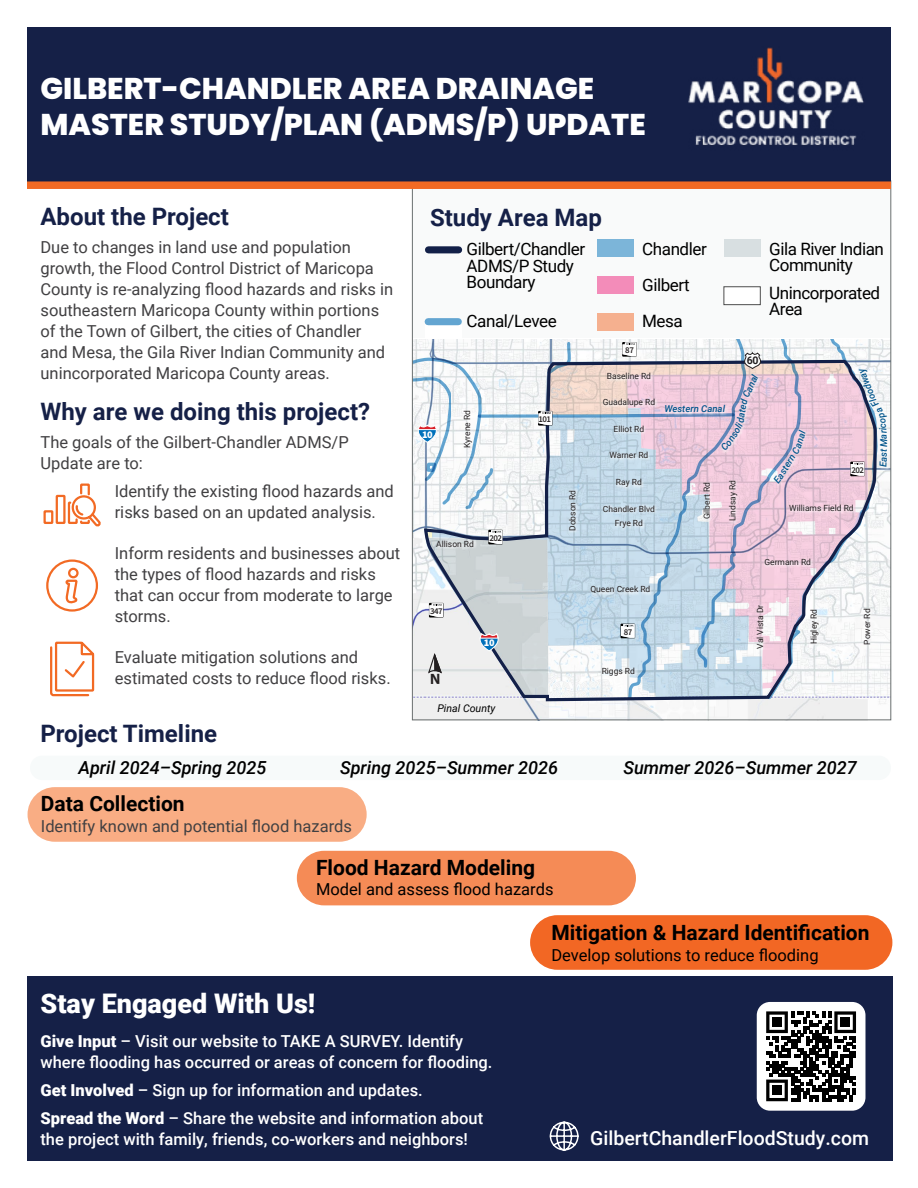
<style>
.page{position:relative;width:918px;height:1188px;background:#fff}
.page>*{position:absolute;margin:0;border:0;box-sizing:border-box;transform-origin:0 0}
.t1{font:800 30px/36px "Poppins";color:#fff}
.t2{font:900 27px "Roboto";color:#fff}
.t3{font:700 24px "Roboto";color:#152047}
.t4{font:700 21px "Roboto";color:#000}
.t5{font:500 19.5px "Roboto";color:#fff}
.t6{font:italic 500 18px "Roboto";color:#000}
.t7{font:17.1px/16.5px "Roboto";letter-spacing:-.025em;color:#000}
.t8{font:16.5px/21px "Roboto";color:#414042}
.t9{font:500 16.5px/21px "Roboto";color:#fff}
.t10{font:16.5px "Roboto";color:#000}
.t11{font:12px/11.6px "Roboto";letter-spacing:-.025em;color:#000}
.t12{font:italic 10.65px "Roboto";color:#000}
.t13{font:700 10.5px "Roboto";color:#231f20}
.t14{font:900 10.35px "Source Sans Pro";color:#fff}
.t15{font:italic 500 9.6px "Roboto";color:#00548b}
.t16{font:600 8.85px "Source Sans Pro";letter-spacing:-.05em;color:#231f20}
.t17{font:8.4px "Roboto";color:#231f20}
.s1{font-weight:900}
</style>
<div class="page">
<div style="left:30px;top:756px;width:861px;height:24px;background:#f7fafa;border-radius:12px"></div>
<div style="left:28px;top:787px;width:339px;height:55px;background:#f9ad84;border-radius:27px"></div>
<div style="left:297px;top:851px;width:339px;height:54px;background:#f58b56;border-radius:27px"></div>
<div style="left:530px;top:915px;width:362px;height:55px;background:#f26724;border-radius:27px"></div>
<div style="left:27px;top:976px;width:865px;height:184px;background:#152047"></div>
<div style="left:412px;top:157px;width:479px;height:181px;background:#f9fafa"></div>
<div style="left:425px;top:325px;width:37px;height:14px;background:#fff"></div>
<div style="left:597px;top:239px;width:36px;height:18px;background:#7cb5d9"></div>
<div style="left:597px;top:276px;width:36px;height:18px;background:#f38cb9"></div>
<div style="left:597px;top:313px;width:36px;height:18px;background:#f5b08f"></div>
<div style="left:724px;top:239px;width:36px;height:18px;background:#d8dfe1"></div>
<div style="left:724px;top:287px;width:36px;height:18px;background:#fff"></div>
<div style="left:724px;top:287px;width:36px;height:18px;border:1px solid #4d4d4d"></div>
<div style="left:428px;top:246px;width:31px;height:7px;background:#132048"></div>
<div style="left:428px;top:318px;width:30px;height:7px;background:#66a9d5"></div>
<img style="left:414px;top:340px;width:475px;height:378px">
<img style="left:887px;top:360px;width:2px;height:123px">
<svg style="left:43px;top:483px;width:58px;height:44px"></svg>
<svg style="left:46px;top:559px;width:52px;height:53px"></svg>
<svg style="left:50px;top:641px;width:45px;height:56px"></svg>
<div style="left:755px;top:1000px;width:112px;height:113px;background:#fff;border-radius:15px"></div>
<svg style="left:766px;top:1011px;width:90px;height:90px"></svg>
<div style="left:772px;top:1018px;width:10px;height:9px;background:#000"></div>
<div style="left:841px;top:1018px;width:9px;height:9px;background:#000"></div>
<div style="left:772px;top:1086px;width:10px;height:9px;background:#000"></div>
<div style="left:753px;top:998px;width:116px;height:116px;border:4px solid #152047;border-radius:15px"></div>
<div style="left:27px;top:27px;width:864px;height:158px;background:#152047"></div>
<div style="left:27px;top:181px;width:864px;height:8px;background:#f26a24"></div>
<svg style="left:549px;top:1121px;width:30px;height:30px"></svg>
<img style="left:688px;top:47px;width:176px;height:98px">
<svg style="left:413px;top:339px;width:474px;height:361px"></svg>
<h1 class="t1" style="left:40px;top:71px;width:607px">GILBERT-CHANDLER AREA DRAINAGE<br>MASTER STUDY/PLAN (ADMS/P) UPDATE</h1>
<h3 class="t3" style="left:40px;top:200px;width:190px">About the Project</h3>
<p class="t8" style="left:40px;top:236px;width:354px">Due to changes in land use and population growth, the Flood Control District of Maricopa County is re-analyzing flood hazards and risks in southeastern Maricopa County within portions of the Town of Gilbert, the cities of Chandler<br>and Mesa, the Gila River Indian Community and unincorporated Maricopa County areas.</p>
<p class="t7" style="left:467px;top:240px;width:120px">Gilbert/Chandler<br>ADMS/P Study<br>Boundary</p>
<h3 class="t3" style="left:430px;top:201px;width:173px">Study Area Map</h3>
<p class="t7" style="left:642px;top:231px;width:66px;line-height:35.8px">Chandler<br>Gilbert<br>Mesa</p>
<p class="t7" style="left:769px;top:240px;width:116px">Gila River Indian<br>Community</p>
<p class="t7" style="left:769px;top:284px;width:113px">Unincorporated<br>Area</p>
<p class="t7" style="left:467px;top:312px;width:92px">Canal/Levee</p>
<p class="t16" style="left:625px;top:345px;width:10px">87</p>
<p class="t13" style="left:747px;top:353px;width:13px">60</p>
<p class="t15" style="left:863px;top:392px;width:23px;rotate:-112deg">dway</p>
<p class="t17" style="left:607px;top:371px;width:46px">Baseline Rd</p>
<h3 class="t3" style="left:40px;top:395px;width:331px">Why are we doing this project?</h3>
<p class="t8" style="left:40px;top:431px;width:310px">The goals of the Gilbert-Chandler ADMS/P<br>Update are to:</p>
<p class="t8" style="left:115px;top:480px;width:280px">Identify the existing flood hazards and risks based on an updated analysis.</p>
<p class="t8" style="left:115px;top:542px;width:287px">Inform residents and businesses about the types of flood hazards and risks that can occur from moderate to large storms.</p>
<p class="t8" style="left:115px;top:646px;width:277px">Evaluate mitigation solutions and estimated costs to reduce flood risks.</p>
<h3 class="t3" style="left:40px;top:717px;width:178px">Project Timeline</h3>
<p class="t6" style="left:78px;top:755px;width:190px">April 2024–Spring 2025</p>
<p class="t4" style="left:41px;top:789px;width:145px">Data Collection</p>
<p class="t8" style="left:41px;top:815px;width:313px">Identify known and potential flood hazards</p>
<p class="t17" style="left:461px;top:448px;width:39px;rotate:-90deg">Kyrene Rd</p>
<p class="t16" style="left:538px;top:414px;width:14px">101</p>
<p class="t14" style="left:422px;top:427px;width:12px">10</p>
<p class="t16" style="left:489px;top:532px;width:14px">202</p>
<p class="t17" style="left:436px;top:538px;width:39px">Allison Rd</p>
<p class="t16" style="left:430px;top:606px;width:14px">347</p>
<p class="t14" style="left:484px;top:635px;width:12px">10</p>
<p class="t12" style="left:437px;top:701px;width:59px">Pinal County</p>
<p class="t11" style="left:401px;top:755px;width:77px">ADMS/P Study<br>Boundary</p>
<p class="t6" style="left:340px;top:755px;width:220px">Spring 2025–Summer 2026</p>
<p class="t4" style="left:316px;top:853px;width:220px">Flood Hazard Modeling</p>
<p class="t10" style="left:316px;top:877px;width:239px">Model and assess flood hazards</p>
<p class="t17" style="left:603px;top:396px;width:54px">Guadalupe Rd</p>
<p class="t15" style="left:664px;top:402px;width:62px">Western Canal</p>
<p class="t17" style="left:614px;top:423px;width:32px">Elliot Rd</p>
<p class="t17" style="left:609px;top:449px;width:40px">Warner Rd</p>
<p class="t17" style="left:616px;top:476px;width:27px">Ray Rd</p>
<p class="t17" style="left:615px;top:517px;width:30px">Frye Rd</p>
<p class="t17" style="left:567px;top:531px;width:43px;rotate:-90deg">Dobson Rd</p>
<p class="t17" style="left:701px;top:519px;width:39px;rotate:-90deg">Gilbert Rd</p>
<p class="t17" style="left:727px;top:521px;width:43px;rotate:-90deg">Lindsay Rd</p>
<p class="t17" style="left:603px;top:503px;width:53px">Chandler Blvd</p>
<p class="t17" style="left:590px;top:584px;width:61px">Queen Creek Rd</p>
<p class="t16" style="left:624px;top:626px;width:10px">87</p>
<p class="t17" style="left:602px;top:665px;width:35px">Riggs Rd</p>
<p class="t16" style="left:851px;top:464px;width:14px">202</p>
<p class="t17" style="left:789px;top:503px;width:66px">Williams Field Rd</p>
<p class="t15" style="left:877px;top:447px;width:10px;rotate:-90deg">M</p>
<p class="t15" style="left:876px;top:467px;width:20px;rotate:-89deg">East</p>
<p class="t17" style="left:764px;top:556px;width:48px">Germann Rd</p>
<p class="t17" style="left:754px;top:649px;width:45px;rotate:-90deg">Val Vista Dr</p>
<p class="t17" style="left:808px;top:644px;width:37px;rotate:-90deg">Higley Rd</p>
<p class="t17" style="left:861px;top:645px;width:37px;rotate:-90deg">Power Rd</p>
<p class="t6" style="left:623px;top:755px;width:235px">Summer 2026–Summer 2027</p>
<h2 class="t2" style="left:40px;top:984px;width:276px">Stay Engaged With Us!</h2>
<p class="t9" style="left:40px;top:1030px;width:454px"><span class="s1">Give Input</span> – Visit our website to TAKE A SURVEY. Identify where flooding has occurred or areas of concern for flooding.</p>
<p class="t9" style="left:40px;top:1076px;width:444px;line-height:27.8px"><span class="s1">Get Involved</span> – Sign up for information and updates.<br><span class="s1">Spread the Word</span> – Share the website and information about</p>
<p class="t9" style="left:40px;top:1128px;width:429px">the project with family, friends, co-workers and neighbors!</p>
<p class="t4" style="left:551px;top:918px;width:320px">Mitigation &amp; Hazard Identification</p>
<p class="t10" style="left:551px;top:943px;width:269px">Develop solutions to reduce flooding</p>
<p class="t5" style="left:590px;top:1124px;width:280px">GilbertChandlerFloodStudy.com</p>
</div>
